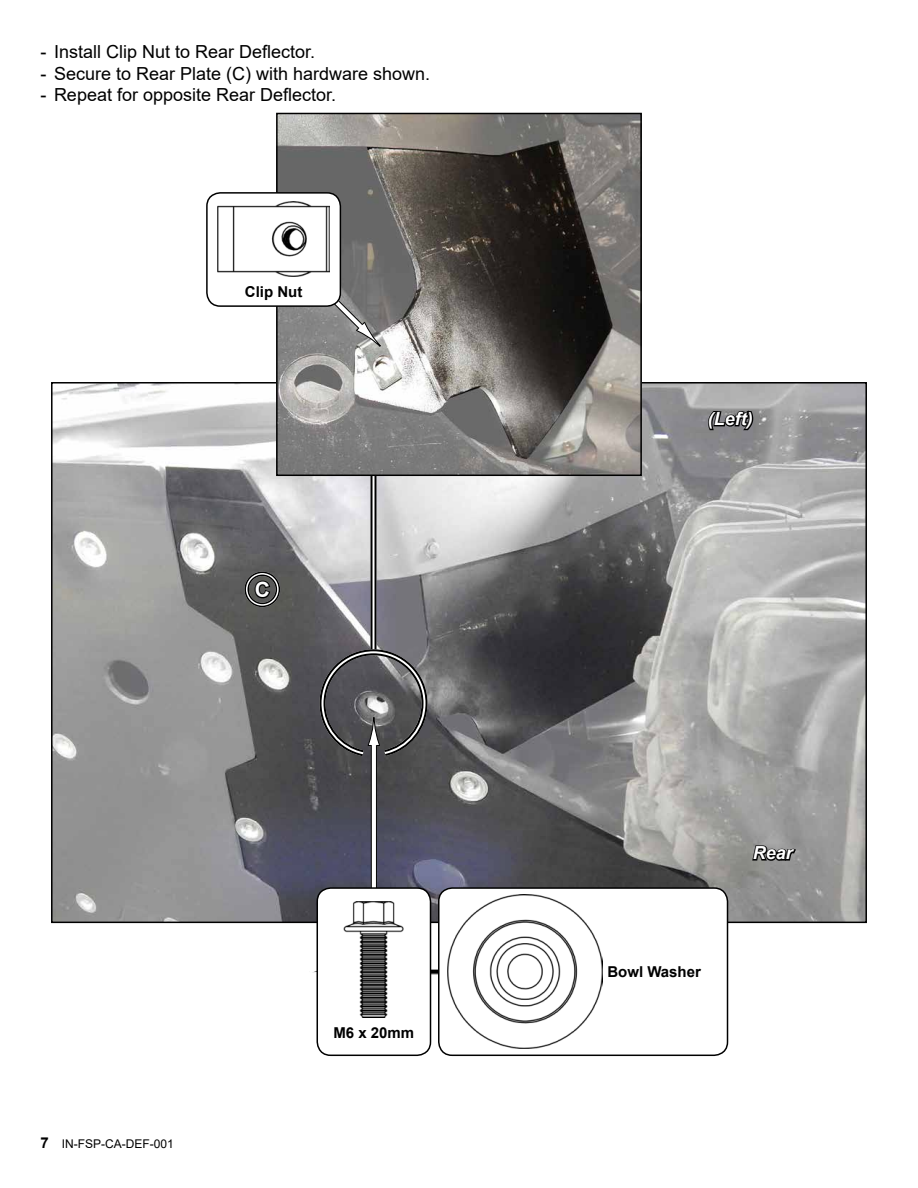
<style>
.page{position:relative;width:918px;height:1188px;background:#fff}
.page>*{position:absolute;margin:0;border:0;box-sizing:border-box;transform-origin:0 0}
.t1{font:700 21px "Arial";color:#fff}
.t2{font:18px "Arial";color:#000}
.t3{font:italic 700 18px "Arial";color:#fff}
.t4{font:700 15px "Arial";color:#000}
.t5{font:12px "Arial";color:#000}
.s1{font-weight:700;font-size:15px}
</style>
<div class="page">
<img style="left:54px;top:385px;width:810px;height:535px">
<svg style="left:706px;top:408px;width:49px;height:23px"></svg>
<div style="left:337px;top:969px;width:122px;height:5px;background:#000"></div>
<svg style="left:312px;top:965px;width:5px;height:13px"></svg>
<div style="left:371px;top:745px;width:5px;height:166px;background:#fff"></div>
<div style="left:371px;top:745px;width:6px;height:167px;border:1px solid #000"></div>
<svg style="left:373px;top:476px;width:2px;height:170px"></svg>
<hr style="left:371px;top:432px;width:2px;height:221px;background:#000">
<hr style="left:375px;top:432px;width:2px;height:221px;background:#000">
<svg style="left:317px;top:646px;width:114px;height:114px;background:#5f5e61"></svg>
<div style="left:244px;top:572px;width:36px;height:35px;border:4px solid #fff;border-radius:50%"></div>
<div style="left:244px;top:572px;width:36px;height:35px;border:1px solid #000;border-radius:50%"></div>
<div style="left:247px;top:575px;width:30px;height:29px;border:1px solid #000;border-radius:50%"></div>
<svg style="left:253px;top:579px;width:19px;height:21px"></svg>
<svg style="left:751px;top:844px;width:46px;height:19px"></svg>
<div style="left:317px;top:888px;width:114px;height:167px;background:#fff;border-radius:14px"></div>
<div style="left:317px;top:887px;width:114px;height:169px;border:2px solid #000;border-radius:14px"></div>
<img style="left:344px;top:901px;width:60px;height:116px">
<div style="left:439px;top:888px;width:289px;height:167px;background:#fff;border-radius:14px"></div>
<div style="left:438px;top:887px;width:290px;height:169px;border:2px solid #000;border-radius:14px"></div>
<img style="left:448px;top:894px;width:154px;height:155px">
<img style="left:279px;top:116px;width:360px;height:357px">
<div style="left:276px;top:113px;width:366px;height:363px;border:2px solid #000"></div>
<svg style="left:276px;top:241px;width:105px;height:107px;background:#818180"></svg>
<div style="left:207px;top:193px;width:133px;height:113px;background:#fff;border-radius:14px"></div>
<div style="left:206px;top:192px;width:135px;height:115px;border:2px solid #000;border-radius:14px"></div>
<img style="left:218px;top:202px;width:112px;height:74px">
<p class="t2" style="left:40px;top:39px;width:276px">- Install Clip Nut to Rear Deflector.</p>
<p class="t2" style="left:40px;top:61px;width:391px">- Secure to Rear Plate (C) with hardware shown.</p>
<p class="t2" style="left:40px;top:83px;width:297px">- Repeat for opposite Rear Deflector.</p>
<p class="t4" style="left:245px;top:281px;width:59px">Clip Nut</p>
<p class="t1" style="left:255px;top:575px;width:17px">C</p>
<p class="t5" style="left:40px;top:1135px;width:135px"><span class="s1">7</span> IN-FSP-CA-DEF-001</p>
<p class="t4" style="left:333px;top:1022px;width:82px">M6 x 20mm</p>
<p class="t3" style="left:708px;top:407px;width:46px">(Left)</p>
<p class="t4" style="left:607px;top:961px;width:95px">Bowl Washer</p>
<p class="t3" style="left:753px;top:841px;width:42px">Rear</p>
</div>
